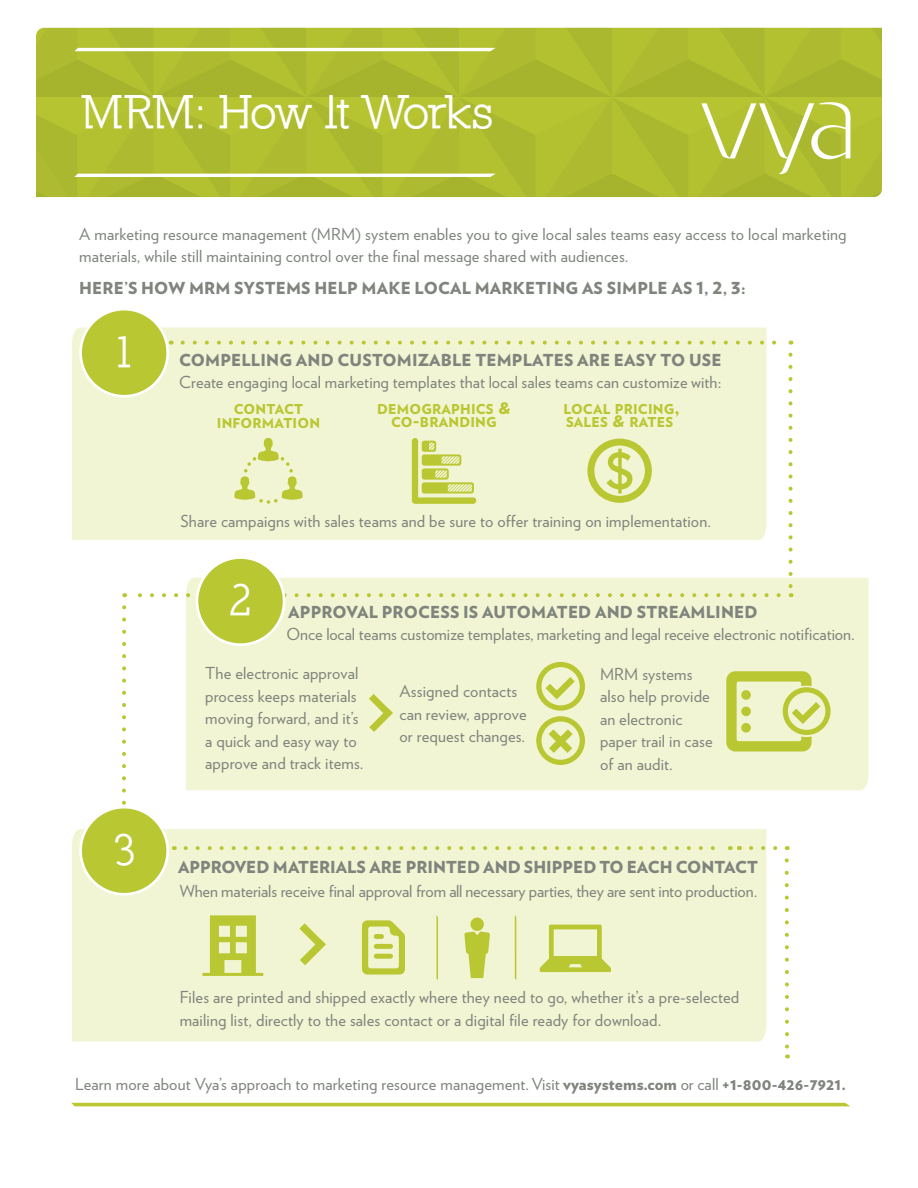
<style>
.page{position:relative;width:918px;height:1188px;background:#fff}
.page>*{position:absolute;margin:0;border:0;box-sizing:border-box;transform-origin:0 0}
.t1{font:48px "Nilland Bold 2";letter-spacing:-.025em;color:#fff}
.t2{font:45px "Nilland Bold 2";color:#fff}
.t3{font:16.5px/22.5px "Verlag";letter-spacing:.01em;color:#7f847d}
.t4{font:900 16.5px "Verlag";letter-spacing:.01em;color:#7f847d}
.t5{font:900 13.65px/13.5px "Verlag";letter-spacing:.015em;color:#b9c733;text-align:center}
.s1{font-size:19.5px}
.s2{font-weight:900}
</style>
<div class="page">
<div style="left:72px;top:829px;width:695px;height:213px;background:#f2f5d3"></div>
<hr style="left:71px;top:1103px;width:779px;height:3px;background:#b9c733">
<div style="left:72px;top:328px;width:695px;height:212px;background:#f2f5d3"></div>
<div style="left:186px;top:578px;width:682px;height:212px;background:#f2f5d3"></div>
<svg style="left:234px;top:438px;width:69px;height:66px;background:#e6ebb2"></svg>
<svg style="left:412px;top:438px;width:64px;height:66px;background:#d7df8a"></svg>
<svg style="left:536px;top:662px;width:49px;height:103px;background:#dbe294"></svg>
<svg style="left:726px;top:671px;width:105px;height:81px;background:#dae190"></svg>
<svg style="left:369px;top:694px;width:24px;height:38px"></svg>
<svg style="left:202px;top:915px;width:61px;height:61px;background:#d1da77"></svg>
<svg style="left:540px;top:925px;width:71px;height:47px;background:#d9e08d"></svg>
<svg style="left:362px;top:920px;width:43px;height:55px;background:#d5de84"></svg>
<div style="left:376px;top:944px;width:15px;height:5px;background:#b9c733"></div>
<div style="left:376px;top:954px;width:15px;height:5px;background:#b9c733"></div>
<svg style="left:436px;top:915px;width:2px;height:65px"></svg>
<svg style="left:299px;top:923px;width:27px;height:42px"></svg>
<svg style="left:515px;top:915px;width:1px;height:65px"></svg>
<div style="left:470px;top:918px;width:14px;height:13px;background:#b9c733;border-radius:50%"></div>
<svg style="left:464px;top:932px;width:26px;height:46px"></svg>
<svg style="left:587px;top:439px;width:65px;height:64px;background:#d9e18e"></svg>
<svg style="left:186px;top:846px;width:538px;height:4px;background:#e3e9aa"></svg>
<svg style="left:751px;top:846px;width:27px;height:4px"></svg>
<svg style="left:730px;top:846px;width:10px;height:4px"></svg>
<svg style="left:785px;top:860px;width:4px;height:198px"></svg>
<svg style="left:183px;top:341px;width:593px;height:4px;background:#e4e9ac"></svg>
<svg style="left:789px;top:355px;width:4px;height:242px"></svg>
<svg style="left:124px;top:593px;width:655px;height:4px;background:#e4eaaf"></svg>
<svg style="left:122px;top:607px;width:4px;height:198px"></svg>
<div style="left:81px;top:309px;width:87px;height:87px;background:#b9c733;border-radius:50%"></div>
<div style="left:79px;top:308px;width:90px;height:90px;border:3px solid #fff;border-radius:50%"></div>
<div style="left:197px;top:558px;width:87px;height:87px;background:#b9c733;border-radius:50%"></div>
<div style="left:196px;top:556px;width:89px;height:90px;border:3px solid #fff;border-radius:50%"></div>
<div style="left:81px;top:807px;width:87px;height:87px;background:#b9c733;border-radius:50%"></div>
<div style="left:79px;top:806px;width:90px;height:90px;border:3px solid #fff;border-radius:50%"></div>
<svg style="left:36px;top:28px;width:846px;height:169px;background:#b1be36"></svg>
<p class="t1" style="left:81px;top:84px;width:414px">MRM: How It Works</p>
<p class="t3" style="left:79px;top:222px;width:769px">A marketing resource management (MRM) system enables you to give local sales teams easy access to local marketing materials, while still maintaining control over the final message shared with audiences.</p>
<p class="t4" style="left:79px;top:274px;width:668px">HERE’S HOW MRM SYSTEMS HELP MAKE LOCAL MARKETING AS SIMPLE AS 1, 2, 3:</p>
<p class="t2" style="left:112px;top:325px;width:25px">1</p>
<p class="t2" style="left:112px;top:823px;width:25px">3</p>
<p class="t4" style="left:179px;top:347px;width:544px">COMPELLING AND CUSTOMIZABLE TEMPLATES ARE EASY TO USE</p>
<p class="t3" style="left:179px;top:370px;width:544px">Create engaging local marketing templates that local sales teams can customize with:</p>
<p class="t5" style="left:217px;top:402px;width:105px">CONTACT<br>INFORMATION</p>
<p class="t5" style="left:377px;top:401px;width:135px">DEMOGRAPHICS <span class="s1">&amp;<br></span>CO<span class="s1">-</span>BRANDING</p>
<p class="t5" style="left:564px;top:401px;width:118px;text-align:left">LOCAL PRICING<span class="s1">,<br></span>SALES <span class="s1">&amp;</span> RATES</p>
<p class="t3" style="left:181px;top:509px;width:532px">Share campaigns with sales teams and be sure to offer training on implementation.</p>
<p class="t2" style="left:229px;top:573px;width:25px">2</p>
<p class="t4" style="left:288px;top:599px;width:471px">APPROVAL PROCESS IS AUTOMATED AND STREAMLINED</p>
<p class="t3" style="left:286px;top:622px;width:570px">Once local teams customize templates, marketing and legal receive electronic notification.</p>
<p class="t3" style="left:205px;top:661px;width:160px">The electronic approval process keeps materials moving forward, and it’s a quick and easy way to approve and track items.</p>
<p class="t3" style="left:399px;top:679px;width:129px">Assigned contacts can review, approve or request changes.</p>
<p class="t3" style="left:600px;top:662px;width:114px">MRM systems also help provide an electronic paper trail in case of an audit.</p>
<p class="t4" style="left:178px;top:853px;width:581px">APPROVED MATERIALS ARE PRINTED AND SHIPPED TO EACH CONTACT</p>
<p class="t3" style="left:180px;top:879px;width:579px">When materials receive final approval from all necessary parties, they are sent into production.</p>
<p class="t3" style="left:180px;top:985px;width:561px">Files are printed and shipped exactly where they need to go, whether it’s a pre-selected mailing list, directly to the sales contact or a digital file ready for download.</p>
<p class="t3" style="left:75px;top:1072px;width:773px">Learn more about Vya’s approach to marketing resource management. Visit <span class="s2">vyasystems.com</span> or call <span class="s2">+1-800-426-7921.</span></p>
</div>
